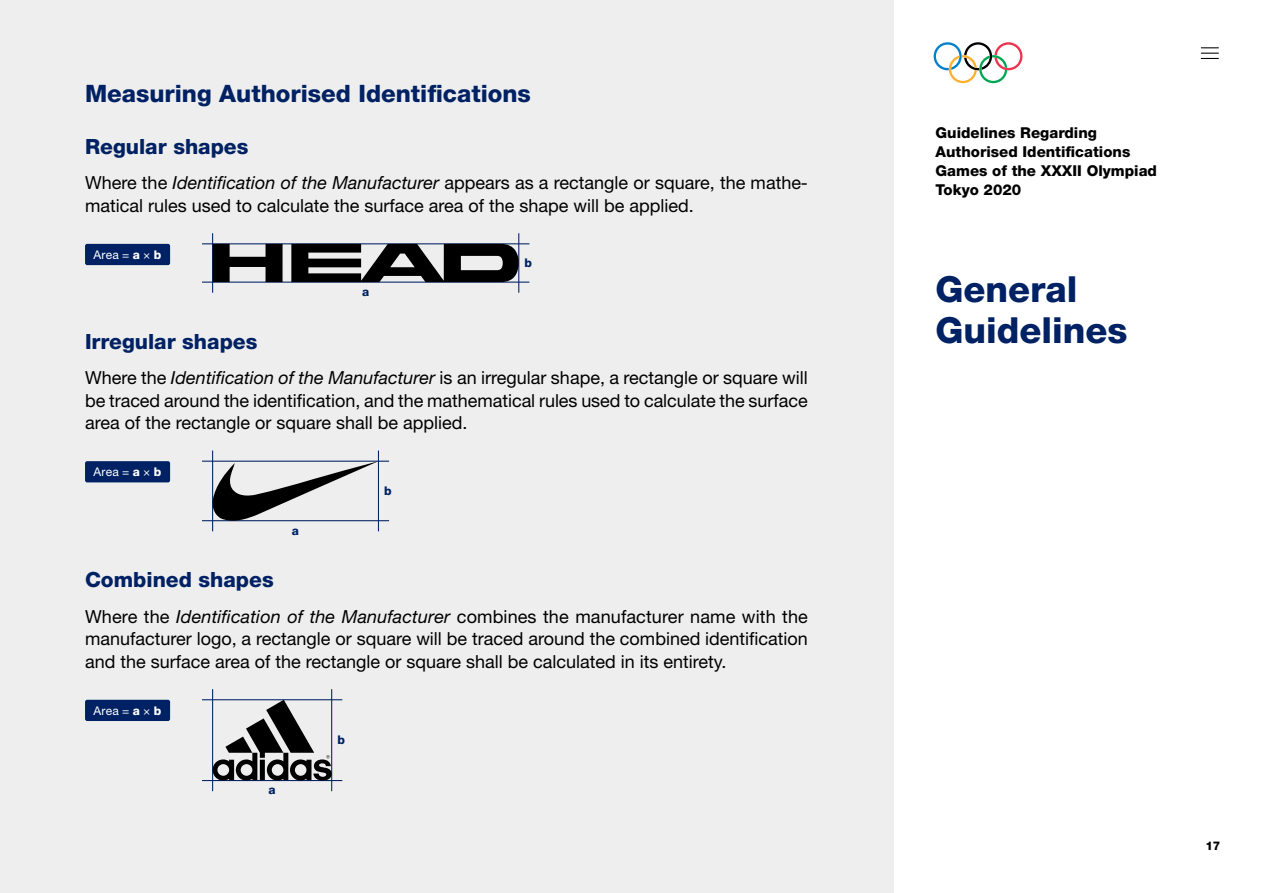
<style>
.page{position:relative;width:1263px;height:893px;background:#fff}
.page>*{position:absolute;margin:0;border:0;box-sizing:border-box;transform-origin:0 0}
.t1{font:800 36px/40.5px "Helvetica Neue LT Std";color:#002163}
.Text_Title_B{font:800 24px "Helvetica Neue LT Std";color:#002163}
.Text_Subtitle{font:800 21px "Helvetica Neue LT Std";color:#002163}
.Text{font:18px/22.5px "Helvetica Neue LT Std";color:#000;text-align:justify}
.t2{font:800 15px/18.8px "Helvetica Neue LT Std";color:#000}
.t3{font:12px "Helvetica Neue LT Std";letter-spacing:.02em;color:#fff}
.t4{font:800 12px "Helvetica Neue LT Std";color:#002163}
.t5{font:800 12px "Helvetica Neue LT Std";color:#000}
.s1{font-style:italic}
.s2{font-weight:800}
</style>
<div class="page">
<div style="left:0;top:0;width:893px;height:893px;background:#eee"></div>
<svg style="left:934px;top:42px;width:88px;height:41px"></svg>
<hr style="left:202px;top:243px;width:327px;height:1px;background:#002163">
<hr style="left:202px;top:282px;width:327px;height:1px;background:#002163">
<hr style="left:212px;top:233px;width:1px;height:60px;background:#002163">
<hr style="left:518px;top:233px;width:1px;height:60px;background:#002163">
<svg style="left:213px;top:244px;width:307px;height:38px"></svg>
<div style="left:85px;top:244px;width:85px;height:21px;background:#002163;border-radius:2px"></div>
<hr style="left:202px;top:461px;width:187px;height:1px;background:#002163">
<hr style="left:202px;top:520px;width:187px;height:1px;background:#002163">
<hr style="left:212px;top:451px;width:1px;height:80px;background:#002163">
<hr style="left:378px;top:451px;width:1px;height:80px;background:#002163">
<svg style="left:212px;top:461px;width:166px;height:63px"></svg>
<div style="left:85px;top:461px;width:85px;height:21px;background:#002163;border-radius:2px"></div>
<hr style="left:202px;top:699px;width:140px;height:1px;background:#002163">
<hr style="left:202px;top:780px;width:140px;height:1px;background:#002163">
<hr style="left:212px;top:689px;width:1px;height:102px;background:#002163">
<hr style="left:331px;top:689px;width:1px;height:102px;background:#002163">
<svg style="left:213px;top:700px;width:119px;height:80px"></svg>
<div style="left:85px;top:700px;width:85px;height:21px;background:#002163;border-radius:2px"></div>
<svg style="left:1201px;top:47px;width:18px;height:12px"></svg>
<p class="Text_Title_B" style="left:85px;top:79px;width:447px">Measuring Authorised Identifications</p>
<p class="Text_Subtitle" style="left:85px;top:134px;width:165px">Regular shapes</p>
<p class="Text" style="left:85px;top:171px;width:724px">Where the <span class="s1">Identification of the Manufacturer</span> appears as a rectangle or square, the mathe&shy;matical rules used to calculate the surface area of the shape will be applied.</p>
<p class="t3" style="left:94px;top:247px;width:69px">Area = <span class="s2">a</span> × <span class="s2">b</span></p>
<p class="t4" style="left:362px;top:285px;width:9px">a</p>
<p class="t4" style="left:525px;top:256px;width:9px">b</p>
<p class="Text_Subtitle" style="left:85px;top:329px;width:174px">Irregular shapes</p>
<p class="Text" style="left:85px;top:366px;width:724px">Where the <span class="s1">Identification of the Manufacturer</span> is an irregular shape, a rectangle or square will be traced around the identification, and the mathematical rules used to calculate the surface area of the rectangle or square shall be applied.</p>
<p class="t3" style="left:94px;top:465px;width:69px">Area = <span class="s2">a</span> × <span class="s2">b</span></p>
<p class="t4" style="left:292px;top:523px;width:9px">a</p>
<p class="t4" style="left:384px;top:484px;width:9px">b</p>
<p class="Text_Subtitle" style="left:85px;top:567px;width:190px">Combined shapes</p>
<p class="Text" style="left:85px;top:605px;width:724px">Where the <span class="s1">Identification of the Manufacturer</span> combines the manufacturer name with the manufacturer logo, a rectangle or square will be traced around the combined identification and the surface area of the rectangle or square shall be calculated in its entirety.</p>
<p class="t3" style="left:94px;top:703px;width:69px">Area = <span class="s2">a</span> × <span class="s2">b</span></p>
<p class="t4" style="left:269px;top:783px;width:9px">a</p>
<p class="t4" style="left:337px;top:733px;width:9px">b</p>
<p class="t2" style="left:935px;top:124px;width:223px">Guidelines Regarding<br>Authorised Identifications<br>Games of the XXXII Olympiad<br>Tokyo 2020</p>
<h1 class="t1" style="left:935px;top:269px;width:194px">General<br>Guidelines</h1>
<p class="t5" style="left:1205px;top:839px;width:17px">17</p>
</div>
